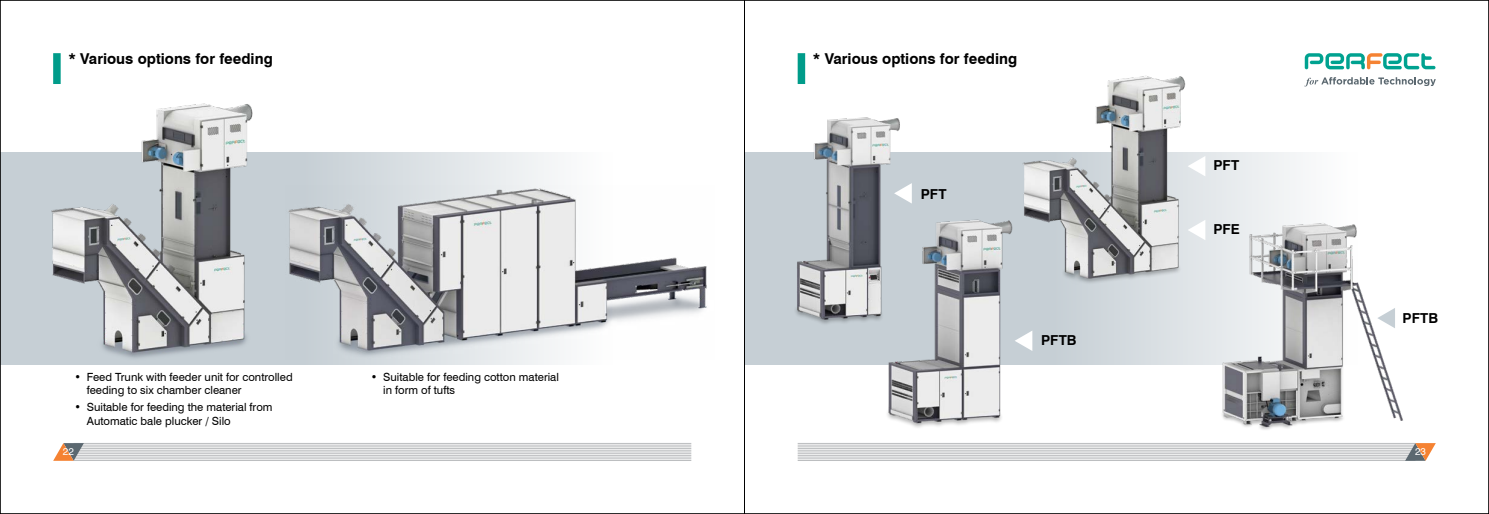
<style>
.page{position:relative;width:1489px;height:514px;background:#fff}
.page>*{position:absolute;margin:0;border:0;box-sizing:border-box;transform-origin:0 0}
.t1{font:700 15px "Swiss 721 BT";color:#000}
.t2{font:700 13.75px "Swiss 721 BT";color:#000}
.t3{font:11.25px/13.5px "Swiss 721 BT";color:#000}
.t4{font:10px "Swiss 721 BT";color:#fff}
</style>
<div class="page">
<svg style="left:2px;top:152px;width:558px;height:213px;fill:#c6cfd5"></svg>
<img style="left:50px;top:103px;width:204px;height:260px">
<img style="left:285px;top:185px;width:422px;height:174px">
<div style="left:53px;top:53px;width:8px;height:31px;background:#009c8a"></div>
<div style="left:744px;top:152px;width:613px;height:213px;background:linear-gradient(to right,#b8c3ca,#f0f3f4)"></div>
<hr style="left:797px;top:443px;width:618px;height:1px;background:#bcbec0">
<hr style="left:797px;top:445px;width:618px;height:1px;background:#bcbec0">
<hr style="left:797px;top:446px;width:618px;height:1px;background:#bcbec0">
<hr style="left:797px;top:448px;width:618px;height:1px;background:#bcbec0">
<hr style="left:797px;top:450px;width:618px;height:1px;background:#bcbec0">
<hr style="left:797px;top:451px;width:618px;height:1px;background:#bcbec0">
<hr style="left:797px;top:453px;width:618px;height:1px;background:#bcbec0">
<hr style="left:797px;top:455px;width:618px;height:1px;background:#bcbec0">
<hr style="left:797px;top:457px;width:618px;height:1px;background:#bcbec0">
<hr style="left:797px;top:458px;width:618px;height:1px;background:#bcbec0">
<hr style="left:797px;top:460px;width:618px;height:1px;background:#bcbec0">
<img style="left:1020px;top:75px;width:166px;height:211px">
<img style="left:791px;top:117px;width:111px;height:209px">
<img style="left:1217px;top:221px;width:186px;height:209px">
<img style="left:882px;top:219px;width:131px;height:209px">
<div style="left:797px;top:53px;width:8px;height:31px;background:#009c8a"></div>
<svg style="left:1304px;top:77px;width:131px;height:10px"></svg>
<svg style="left:1304px;top:53px;width:131px;height:16px"></svg>
<svg style="left:1404px;top:443px;width:31px;height:18px"></svg>
<svg style="left:894px;top:183px;width:17px;height:20px"></svg>
<svg style="left:1014px;top:330px;width:18px;height:21px"></svg>
<svg style="left:1377px;top:308px;width:17px;height:20px"></svg>
<svg style="left:1187px;top:156px;width:18px;height:20px"></svg>
<svg style="left:1187px;top:220px;width:18px;height:20px"></svg>
<hr style="left:74px;top:443px;width:617px;height:1px;background:#bcbec0">
<hr style="left:74px;top:445px;width:617px;height:1px;background:#bcbec0">
<hr style="left:74px;top:446px;width:617px;height:1px;background:#bcbec0">
<hr style="left:74px;top:448px;width:617px;height:1px;background:#bcbec0">
<hr style="left:74px;top:450px;width:617px;height:1px;background:#bcbec0">
<hr style="left:74px;top:451px;width:617px;height:1px;background:#bcbec0">
<hr style="left:74px;top:453px;width:617px;height:1px;background:#bcbec0">
<hr style="left:74px;top:455px;width:617px;height:1px;background:#bcbec0">
<hr style="left:74px;top:457px;width:617px;height:1px;background:#bcbec0">
<hr style="left:74px;top:458px;width:617px;height:1px;background:#bcbec0">
<hr style="left:74px;top:460px;width:617px;height:1px;background:#bcbec0">
<svg style="left:53px;top:443px;width:31px;height:18px"></svg>
<hr style="left:744px;top:0;width:1px;height:514px;background:#000">
<h1 class="t1" style="left:68px;top:48px;width:206px">* Various options for feeding</h1>
<h1 class="t1" style="left:812px;top:48px;width:206px">* Various options for feeding</h1>
<p class="t2" style="left:1213px;top:155px;width:27px">PFT</p>
<p class="t2" style="left:920px;top:184px;width:27px">PFT</p>
<p class="t2" style="left:1213px;top:220px;width:28px">PFE</p>
<p class="t2" style="left:1402px;top:309px;width:37px">PFTB</p>
<p class="t2" style="left:1040px;top:331px;width:37px">PFTB</p>
<p class="t3" style="left:87px;top:370px;width:207px;text-indent:-12px">• Feed Trunk with feeder unit for controlled feeding to six chamber cleaner</p>
<p class="t3" style="left:87px;top:400px;width:187px;text-indent:-12px">• Suitable for feeding the material from<br>Automatic bale plucker / Silo</p>
<p class="t3" style="left:383px;top:369px;width:177px;text-indent:-12px">• Suitable for feeding cotton material in form of tufts</p>
<p class="t4" style="left:63px;top:445px;width:12px">22</p>
<p class="t4" style="left:1414px;top:445px;width:12px">23</p>
</div>
